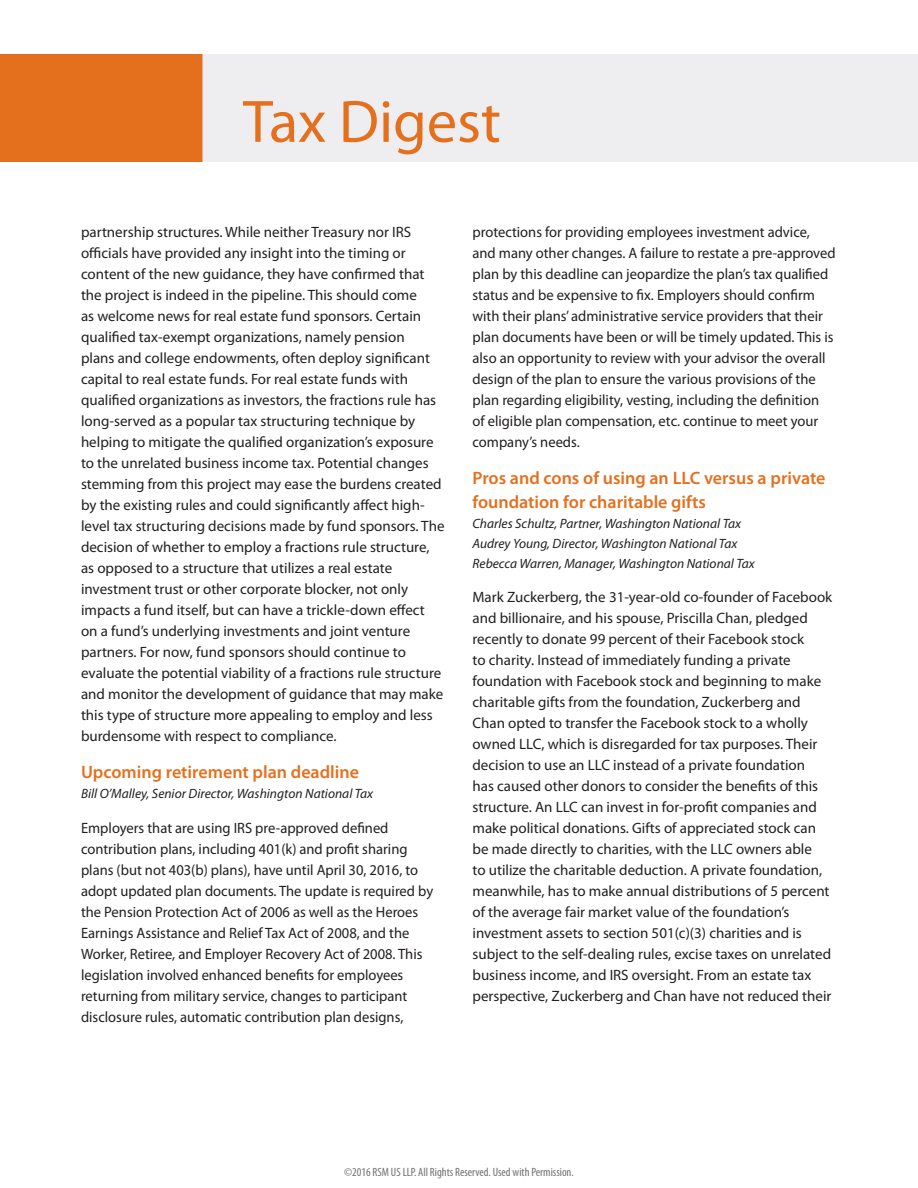
<style>
.page{position:relative;width:918px;height:1188px;background:#fff}
.page>*{position:absolute;margin:0;border:0;box-sizing:border-box;transform-origin:0 0}
.t1{font:60.3px "Myriad Pro";color:#e4701e}
.t2{font:600 18px/24px "Myriad Pro";color:#e4701e}
.t3{font:15px/21px "Myriad Pro";color:#231f20}
.t4{font:italic 13.5px/19.8px "Myriad Pro";color:#231f20}
.t5{font:condensed 12px "Myriad Pro";color:#717074}
</style>
<div class="page">
<div style="left:202px;top:54px;width:716px;height:108px;background:#eeeef0"></div>
<div style="left:0;top:54px;width:202px;height:108px;background:#e4701e"></div>
<h1 class="t1" style="left:243px;top:84px;width:259px">Tax Digest</h1>
<p class="t3" style="left:81px;top:221px;width:365px">partnership structures. While neither Treasury nor IRS officials have provided any insight into the timing or content of the new guidance, they have confirmed that the project is indeed in the pipeline. This should come<br>as welcome news for real estate fund sponsors. Certain qualified tax-exempt organizations, namely pension<br>plans and college endowments, often deploy significant capital to real estate funds. For real estate funds with qualified organizations as investors, the fractions rule has long-served as a popular tax structuring technique by helping to mitigate the qualified organization’s exposure to the unrelated business income tax. Potential changes stemming from this project may ease the burdens created by the existing rules and could significantly affect high&shy;level tax structuring decisions made by fund sponsors. The decision of whether to employ a fractions rule structure, as opposed to a structure that utilizes a real estate investment trust or other corporate blocker, not only impacts a fund itself, but can have a trickle-down effect on a fund’s underlying investments and joint venture partners. For now, fund sponsors should continue to evaluate the potential viability of a fractions rule structure and monitor the development of guidance that may make this type of structure more appealing to employ and less burdensome with respect to compliance.</p>
<p class="t2" style="left:81px;top:760px;width:280px">Upcoming retirement plan deadline</p>
<p class="t4" style="left:81px;top:784px;width:294px">Bill O’Malley, Senior Director, Washington National Tax</p>
<p class="t3" style="left:81px;top:817px;width:354px">Employers that are using IRS pre-approved defined contribution plans, including 401(k) and profit sharing plans (but not 403(b) plans), have until April 30, 2016, to adopt updated plan documents. The update is required by the Pension Protection Act of 2006 as well as the Heroes Earnings Assistance and Relief Tax Act of 2008, and the Worker, Retiree, and Employer Recovery Act of 2008. This legislation involved enhanced benefits for employees returning from military service, changes to participant disclosure rules, automatic contribution plan designs,</p>
<p class="t3" style="left:472px;top:221px;width:365px">protections for providing employees investment advice, and many other changes. A failure to restate a pre-approved plan by this deadline can jeopardize the plan’s tax qualified status and be expensive to fix. Employers should confirm with their plans’ administrative service providers that their plan documents have been or will be timely updated. This is also an opportunity to review with your advisor the overall design of the plan to ensure the various provisions of the plan regarding eligibility, vesting, including the definition<br>of eligible plan compensation, etc. continue to meet your company’s needs.</p>
<p class="t2" style="left:472px;top:466px;width:355px">Pros and cons of using an LLC versus a private foundation for charitable gifts</p>
<p class="t4" style="left:472px;top:514px;width:284px">Charles Schultz, Partner, Washington National Tax<br>Audrey Young, Director, Washington National Tax<br>Rebecca Warren, Manager, Washington National Tax</p>
<p class="t3" style="left:472px;top:586px;width:361px">Mark Zuckerberg, the 31-year-old co-founder of Facebook and billionaire, and his spouse, Priscilla Chan, pledged recently to donate 99 percent of their Facebook stock<br>to charity. Instead of immediately funding a private foundation with Facebook stock and beginning to make charitable gifts from the foundation, Zuckerberg and Chan opted to transfer the Facebook stock to a wholly owned LLC, which is disregarded for tax purposes. Their decision to use an LLC instead of a private foundation<br>has caused other donors to consider the benefits of this structure. An LLC can invest in for-profit companies and make political donations. Gifts of appreciated stock can be made directly to charities, with the LLC owners able<br>to utilize the charitable deduction. A private foundation, meanwhile, has to make annual distributions of 5 percent of the average fair market value of the foundation’s investment assets to section 501(c)(3) charities and is subject to the self-dealing rules, excise taxes on unrelated business income, and IRS oversight. From an estate tax perspective, Zuckerberg and Chan have not reduced their</p>
<p class="t5" style="left:344px;top:1166px;width:231px">©2016 RSM US LLP. All Rights Reserved. Used with Permission.</p>
</div>
